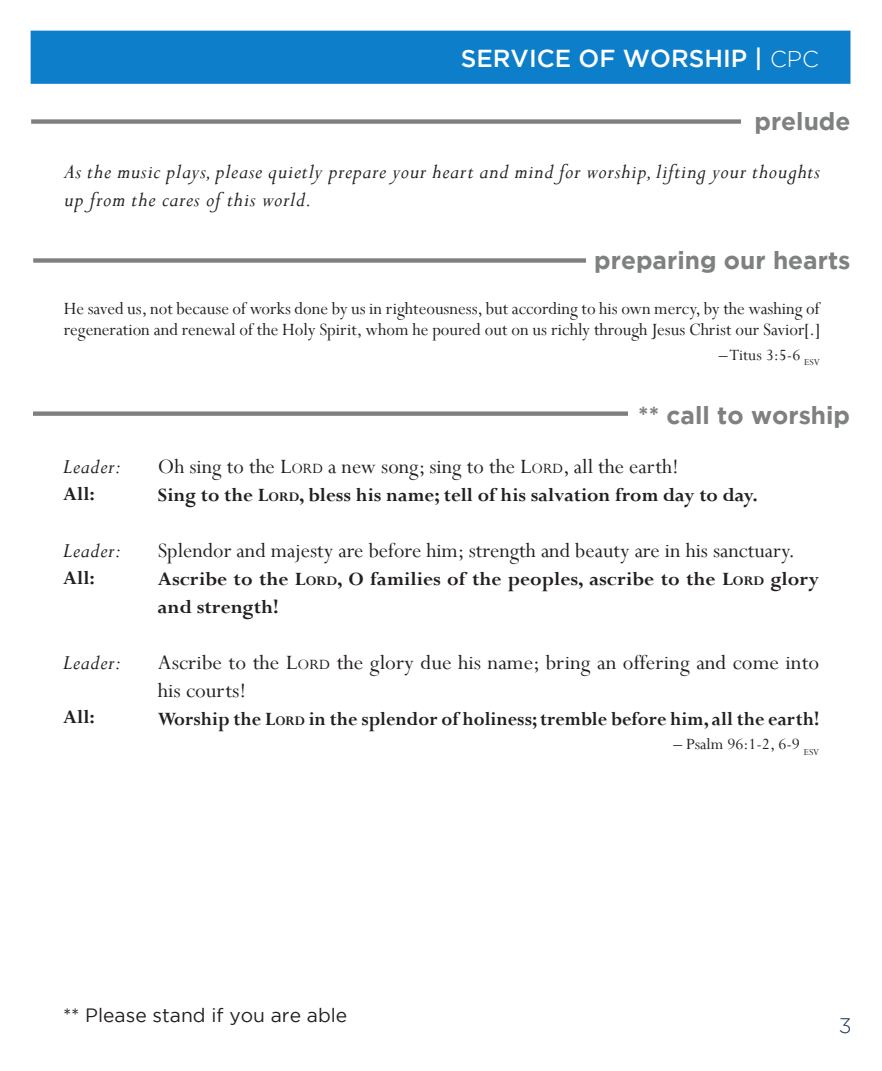
<style>
.page{position:relative;width:882px;height:1071px;background:#fff}
.page>*{position:absolute;margin:0;border:0;box-sizing:border-box;transform-origin:0 0}
.t1{font:700 24.5px "Gotham";color:#7f8080}
.t2{font:500 24.5px "Gotham";color:#fff}
.t3{font:22.75px/28px "Perpetua";color:#231f20}
.t4{font:italic 22.75px/28px "Perpetua";letter-spacing:.03em;color:#231f20}
.t5{font:700 21px/28px "Perpetua";color:#231f20}
.t6{font:700 21px "Perpetua";color:#231f20;scale:.96 1}
.t7{font:300 21px "Gotham";color:#1e345d}
.t8{font:19.25px/21px "Perpetua";color:#231f20}
.t9{font:19.25px "Gotham";color:#231f20}
.t10{font:17.5px "Perpetua";color:#231f20}
.s1{font-weight:300;font-size:22.75px}
.s2{font-style:inherit}
.s3{font-size:15.92px}
.s4{font-size:14.7px}
</style>
<div class="page">
<div style="left:33px;top:411px;width:780px;height:5px;background:#7f7f7f"></div>
<div style="left:628px;top:396px;width:222px;height:38px;background:#fff"></div>
<div style="left:33px;top:258px;width:780px;height:5px;background:#7f7f7f"></div>
<div style="left:586px;top:241px;width:264px;height:38px;background:#fff"></div>
<div style="left:31px;top:119px;width:780px;height:5px;background:#7f7f7f"></div>
<div style="left:741px;top:102px;width:109px;height:39px;background:#fff"></div>
<div style="left:31px;top:31px;width:819px;height:53px;background:#0d7eca;border:2px solid #0d7eca"></div>
<p class="t2" style="left:461px;top:44px;width:359px">SERVICE OF WORSHIP | <span class="s1">CPC</span></p>
<p class="t1" style="left:754px;top:108px;width:98px">prelude</p>
<p class="t4" style="left:64px;top:157px;width:757px">As the music plays, please quietly prepare your heart and mind for worship, lifting your thoughts up from the cares of this world.</p>
<p class="t1" style="left:594px;top:246px;width:258px">preparing our hearts</p>
<p class="t8" style="left:64px;top:298px;width:758px">He saved us, not because of works done by us in righteousness, but according to his own mercy, by the washing of regeneration and renewal of the Holy Spirit, whom he poured out on us richly through Jesus Christ our Savior[.]</p>
<p class="t10" style="left:719px;top:344px;width:103px">– Titus 3:5-6 <sub>ESV</sub></p>
<p class="t4" style="left:63px;top:451px;width:59px">Leader:</p>
<p class="t5" style="left:63px;top:480px;width:33px">All:</p>
<p class="t4" style="left:63px;top:535px;width:59px">Leader:</p>
<p class="t5" style="left:63px;top:564px;width:33px">All:</p>
<p class="t4" style="left:63px;top:647px;width:59px">Leader:</p>
<p class="t5" style="left:63px;top:703px;width:33px">All:</p>
<p class="t1" style="left:638px;top:401px;width:213px">** call to worship</p>
<p class="t3" style="left:158px;top:452px;width:522px">Oh sing to the <span class="s2">L</span><span class="s3">ORD</span> a new song; sing to the <span class="s2">L</span><span class="s3">ORD</span>, all the earth!</p>
<p class="t5" style="left:158px;top:480px;width:602px">Sing to the <span class="s2">L</span><span class="s4">ORD</span>, bless his name; tell of his salvation from day to day.</p>
<p class="t3" style="left:158px;top:536px;width:639px">Splendor and majesty are before him; strength and beauty are in his sanctuary.</p>
<p class="t5" style="left:158px;top:564px;width:663px">Ascribe to the <span class="s2">L</span><span class="s4">ORD</span>, O families of the peoples, ascribe to the <span class="s2">L</span><span class="s4">ORD</span> glory and strength!</p>
<p class="t3" style="left:158px;top:648px;width:663px">Ascribe to the <span class="s2">L</span><span class="s3">ORD</span> the glory due his name; bring an offering and come into his courts!</p>
<p class="t6" style="left:158px;top:705px;width:691px">Worship the <span class="s2">L</span><span class="s4">ORD</span> in the splendor of holiness; tremble before him, all the earth!</p>
<p class="t10" style="left:673px;top:733px;width:147px">– Psalm 96:1-2, 6-9 <sub>ESV</sub></p>
<p class="t9" style="left:63px;top:1005px;width:286px">** Please stand if you are able</p>
<p class="t7" style="left:839px;top:1014px;width:14px">3</p>
</div>
